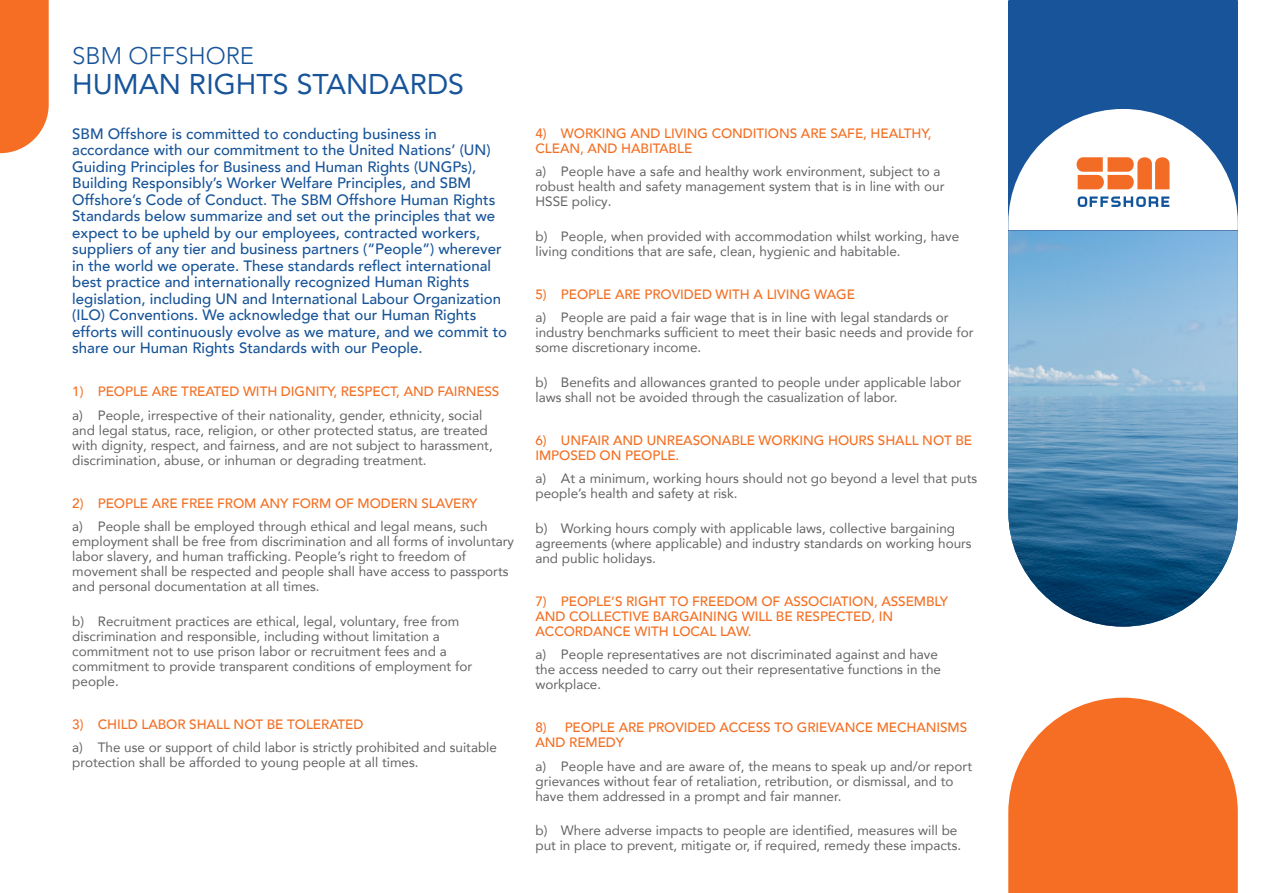
<style>
.page{position:relative;width:1263px;height:893px;background:#fff}
.page>*{position:absolute;margin:0;border:0;box-sizing:border-box;transform-origin:0 0}
.TITLE_DOC{font:28.5px "Avenir LT Com";color:#175499}
.TITLE_DOC-2{font:300 24px "Avenir LT Com";color:#175499}
.Body{font:500 15px/16.5px "Avenir LT Com";color:#175499}
.Body-2{font:13.5px/15px "Avenir LT Com";color:#636366}
.t1{font:500 13.5px/15px "Avenir LT Com";letter-spacing:-.005em;color:#f36e21}
</style>
<div class="page">
<img style="left:1008px;top:230px;width:230px;height:397px">
<svg style="left:1008px;top:698px;width:230px;height:195px"></svg>
<div style="left:1008px;top:1px;width:230px;height:229px;background:#175499"></div>
<svg style="left:1008px;top:109px;width:230px;height:121px"></svg>
<svg style="left:0;top:0;width:49px;height:153px"></svg>
<p class="TITLE_DOC-2" style="left:72px;top:42px;width:183px">SBM OFFSHORE</p>
<p class="TITLE_DOC" style="left:72px;top:67px;width:393px">HUMAN RIGHTS STANDARDS</p>
<p class="Body" style="left:72px;top:126px;width:436px">SBM Offshore is committed to conducting business in accordance with our commitment to the United Nations’ (UN)<br>Guiding Principles for Business and Human Rights (UNGPs), Building Responsibly’s Worker Welfare Principles, and SBM Offshore’s Code of Conduct. The SBM Offshore Human Rights Standards below summarize and set out the principles that we expect to be upheld by our employees, contracted workers, suppliers of any tier and business partners (“People”) wherever in the world we operate. These standards reflect international best practice and internationally recognized Human Rights legislation, including UN and International Labour Organization (ILO) Conventions. We acknowledge that our Human Rights efforts will continuously evolve as we mature, and we commit to share our Human Rights Standards with our People.</p>
<h1 class="t1" style="left:72px;top:384px;width:429px">1) PEOPLE ARE TREATED WITH DIGNITY, RESPECT, AND FAIRNESS</h1>
<p class="Body-2" style="left:72px;top:408px;width:422px">a) People, irrespective of their nationality, gender, ethnicity, social and legal status, race, religion, or other protected status, are treated with dignity, respect, and fairness, and are not subject to harassment, discrimination, abuse, or inhuman or degrading treatment.</p>
<h1 class="t1" style="left:72px;top:496px;width:407px">2) PEOPLE ARE FREE FROM ANY FORM OF MODERN SLAVERY</h1>
<p class="Body-2" style="left:72px;top:519px;width:443px">a) People shall be employed through ethical and legal means, such employment shall be free from discrimination and all forms of involuntary labor slavery, and human trafficking. People’s right to freedom of movement shall be respected and people shall have access to passports and personal documentation at all times.</p>
<p class="Body-2" style="left:72px;top:614px;width:401px">b) Recruitment practices are ethical, legal, voluntary, free from discrimination and responsible, including without limitation a commitment not to use prison labor or recruitment fees and a commitment to provide transparent conditions of employment for people.</p>
<h1 class="t1" style="left:72px;top:717px;width:293px">3) CHILD LABOR SHALL NOT BE TOLERATED</h1>
<p class="Body-2" style="left:72px;top:740px;width:426px">a) The use or support of child labor is strictly prohibited and suitable protection shall be afforded to young people at all times.</p>
<h1 class="t1" style="left:535px;top:126px;width:397px">4) WORKING AND LIVING CONDITIONS ARE SAFE, HEALTHY,<br>CLEAN, AND HABITABLE</h1>
<p class="Body-2" style="left:535px;top:164px;width:410px">a) People have a safe and healthy work environment, subject to a robust health and safety management system that is in line with our<br>HSSE policy.</p>
<p class="Body-2" style="left:535px;top:228px;width:425px">b) People, when provided with accommodation whilst working, have living conditions that are safe, clean, hygienic and habitable.</p>
<h1 class="t1" style="left:535px;top:287px;width:321px">5) PEOPLE ARE PROVIDED WITH A LIVING WAGE</h1>
<p class="Body-2" style="left:535px;top:310px;width:439px">a) People are paid a fair wage that is in line with legal standards or industry benchmarks sufficient to meet their basic needs and provide for some discretionary income.</p>
<p class="Body-2" style="left:535px;top:374px;width:427px">b) Benefits and allowances granted to people under applicable labor laws shall not be avoided through the casualization of labor.</p>
<h1 class="t1" style="left:535px;top:433px;width:438px">6) UNFAIR AND UNREASONABLE WORKING HOURS SHALL NOT BE<br>IMPOSED ON PEOPLE.</h1>
<p class="Body-2" style="left:535px;top:471px;width:443px">a) At a minimum, working hours should not go beyond a level that puts people’s health and safety at risk.</p>
<p class="Body-2" style="left:535px;top:520px;width:438px">b) Working hours comply with applicable laws, collective bargaining agreements (where applicable) and industry standards on working hours and public holidays.</p>
<h1 class="t1" style="left:535px;top:594px;width:414px">7) PEOPLE’S RIGHT TO FREEDOM OF ASSOCIATION, ASSEMBLY<br>AND COLLECTIVE BARGAINING WILL BE RESPECTED, IN<br>ACCORDANCE WITH LOCAL LAW.</h1>
<p class="Body-2" style="left:535px;top:647px;width:407px">a) People representatives are not discriminated against and have the access needed to carry out their representative functions in the workplace.</p>
<h1 class="t1" style="left:535px;top:720px;width:433px">8) PEOPLE ARE PROVIDED ACCESS TO GRIEVANCE MECHANISMS<br>AND REMEDY</h1>
<p class="Body-2" style="left:535px;top:759px;width:438px">a) People have and are aware of, the means to speak up and/or report grievances without fear of retaliation, retribution, or dismissal, and to have them addressed in a prompt and fair manner.</p>
<p class="Body-2" style="left:535px;top:823px;width:427px">b) Where adverse impacts to people are identified, measures will be put in place to prevent, mitigate or, if required, remedy these impacts.</p>
</div>
